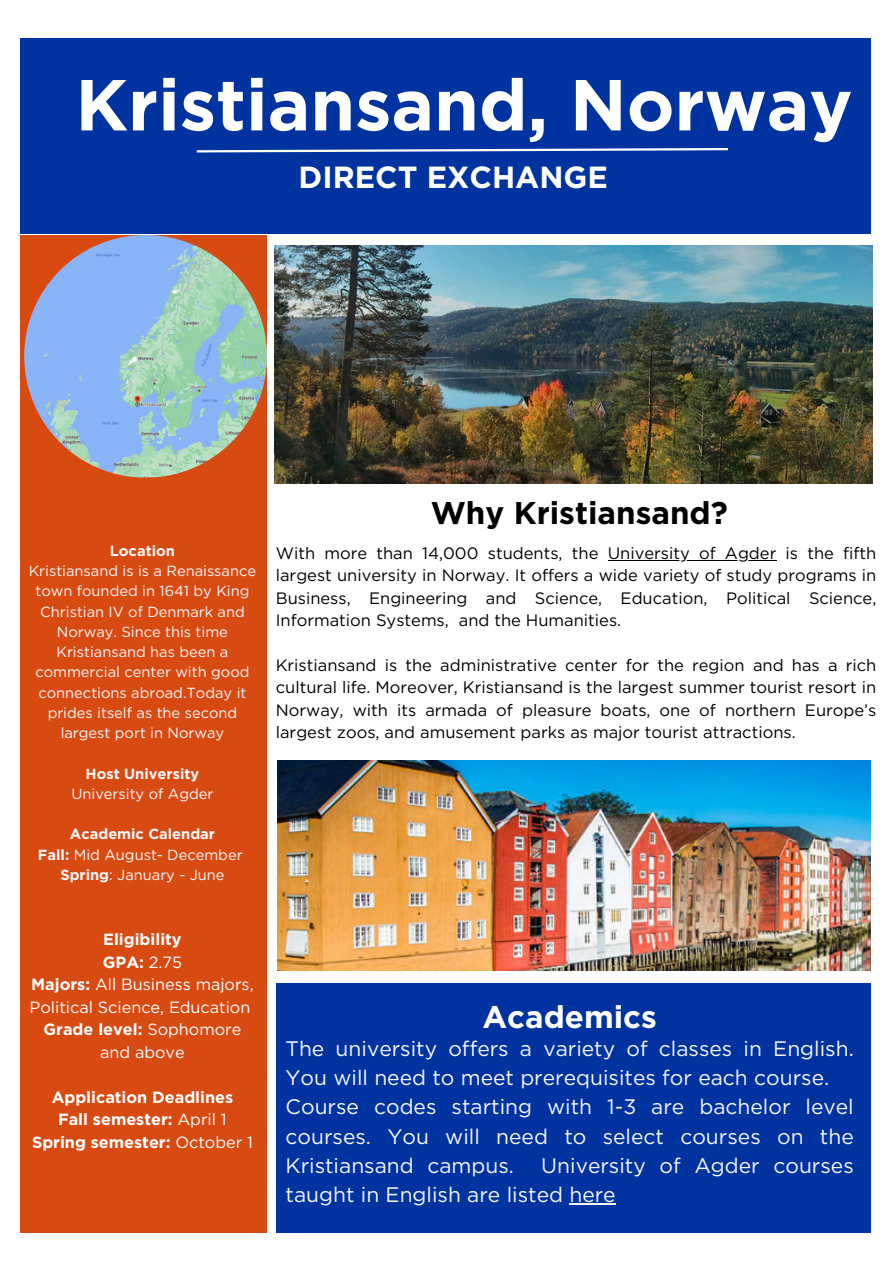
<style>
.page{position:relative;width:894px;height:1264px;background:#fff}
.page>*{position:absolute;margin:0;border:0;box-sizing:border-box;transform-origin:0 0}
.t1{font:700 72px "Gotham";color:#fff}
.t2{font:700 31.35px "Gotham";color:#000}
.t3{font:700 31.35px "Gotham";color:#fff}
.t4{font:700 30.45px "Gotham";color:#fff}
.t5{font:21px/29.2px "Gotham";color:#f6f7f9}
.t6{font:16.5px/22.4px "Gotham";color:#000;text-align:justify}
.t7{font:16.2px/22.5px "Gotham";color:#fff;text-align:center}
.t8{font:700 16.2px/22.5px "Gotham";color:#fff;text-align:center}
.t9{font:14.7px/20.2px "Gotham";color:#f6f7f9;text-align:center}
.t10{font:700 14.7px "Gotham";color:#f6f7f9}
.s1{font-weight:700}
.s2{font-weight:400}
</style>
<div class="page">
<div style="left:20px;top:235px;width:247px;height:997px;background:#d74b13"></div>
<img style="left:24px;top:235px;width:243px;height:242px;border-radius:50%">
<div style="left:276px;top:982px;width:594px;height:250px;background:#0033a0"></div>
<div style="left:21px;top:38px;width:849px;height:196px;background:#0033a0"></div>
<svg style="left:196px;top:148px;width:532px;height:5px"></svg>
<img style="left:274px;top:246px;width:597px;height:237px">
<hr style="left:569px;top:1203px;width:46px;height:1px;background:#f6f7f9">
<hr style="left:607px;top:559px;width:169px;height:1px;background:#000">
<img style="left:277px;top:760px;width:593px;height:210px">
<p class="t1" style="left:75px;top:63px;width:778px">Kristiansand, Norway</p>
<p class="t4" style="left:298px;top:159px;width:311px">DIRECT EXCHANGE</p>
<p class="t10" style="left:110px;top:541px;width:67px">Location</p>
<p class="t9" style="left:29px;top:560px;width:229px">Kristiansand is is a Renaissance town founded in 1641 by King<br>Christian IV of Denmark and<br>Norway. Since this time<br>Kristiansand has been a commercial center with good connections abroad.Today it prides itself as the second largest port in Norway</p>
<p class="t10" style="left:85px;top:764px;width:115px">Host University</p>
<p class="t9" style="left:71px;top:783px;width:143px">University of Agder</p>
<p class="t10" style="left:70px;top:825px;width:147px">Academic Calendar</p>
<p class="t9" style="left:38px;top:844px;width:206px"><span class="s1">Fall:</span> Mid August- December</p>
<h5 class="t9" style="left:60px;top:864px;width:165px"><span class="s1">Spring</span>: January - June</h5>
<h5 class="t7" style="left:30px;top:928px;width:225px"><span class="s1">Eligibility<br>GPA:</span> 2.75<br><span class="s1">Majors:</span> All Business majors,<br>Political Science, Education<br><span class="s1">Grade level:</span> Sophomore and above</h5>
<p class="t8" style="left:32px;top:1085px;width:222px">Application Deadlines<br>Fall semester: <span class="s2">April 1<br></span>Spring semester: <span class="s2">October 1</span></p>
<p class="t2" style="left:430px;top:494px;width:298px">Why Kristiansand?</p>
<h5 class="t6" style="left:276px;top:541px;width:602px;text-indent:332px">University of Agder is the fifth largest university in Norway. It offers a wide variety of study programs in Business, Engineering and Science, Education, Political Science, Information Systems, and the Humanities.</h5>
<h5 class="t6" style="left:276px;top:653px;width:602px">Kristiansand is the administrative center for the region and has a rich</h5>
<h5 class="t6" style="left:276px;top:676px;width:602px">cultural life. Moreover, Kristiansand is the largest summer tourist resort in Norway, with its armada of pleasure boats, one of northern Europe’s largest zoos, and amusement parks as major tourist attractions.</h5>
<h3 class="t6" style="left:276px;top:541px;width:324px">With more than 14,000 students, the</h3>
<h1 class="t3" style="left:482px;top:998px;width:176px">Academics</h1>
<h2 class="t5" style="left:285px;top:1033px;width:569px">The university offers a variety of classes in English.<br>You will need to meet prerequisites for each course.<br>Course codes starting with 1-3 are bachelor level courses. You will need to select courses on the Kristiansand campus.</h2>
<h2 class="t5" style="left:285px;top:1150px;width:569px;text-indent:255px">University of Agder courses taught in English are listed here</h2>
</div>
